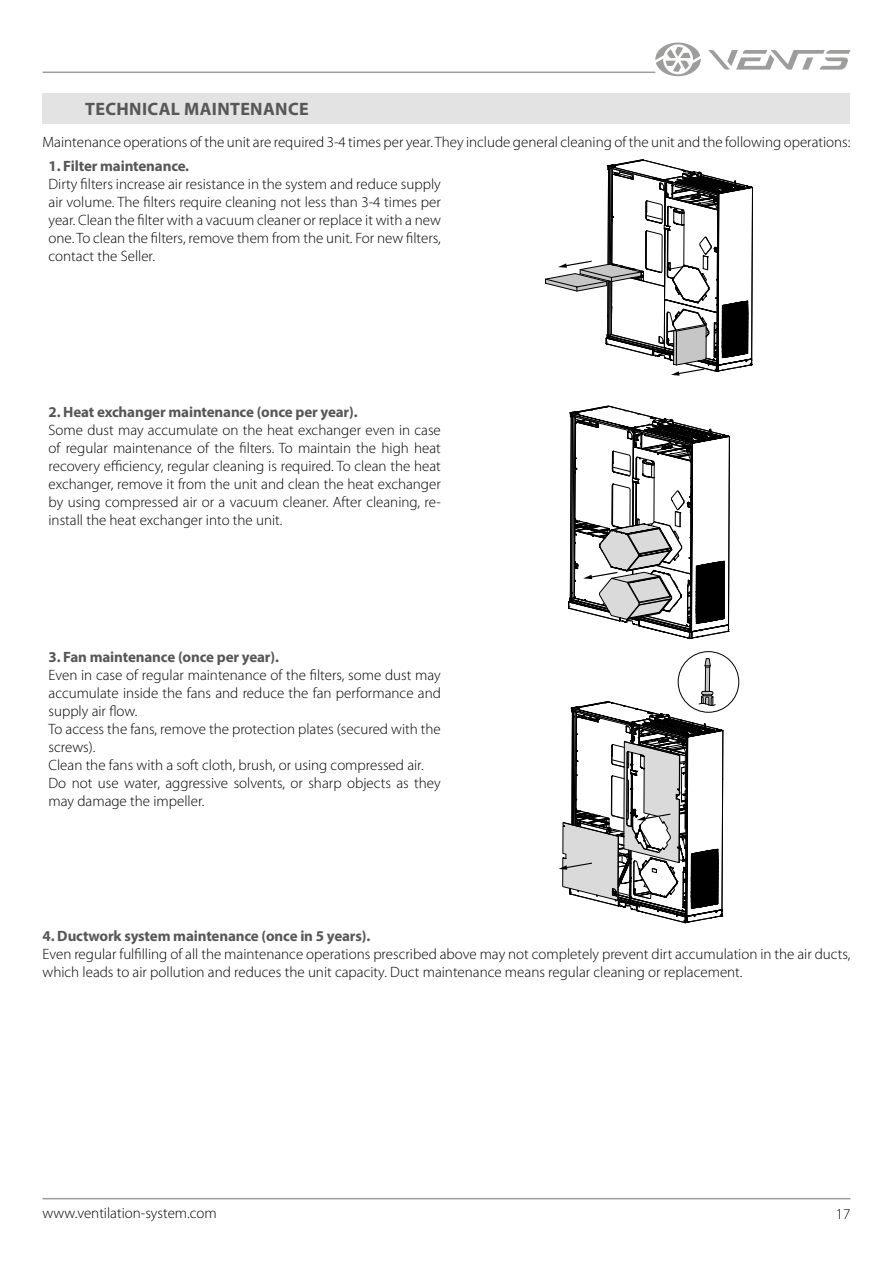
<style>
.page{position:relative;width:893px;height:1263px;background:#fff}
.page>*{position:absolute;margin:0;border:0;box-sizing:border-box;transform-origin:0 0}
.t1{font:700 18px "Myriad Pro";letter-spacing:.02em;color:#575756}
.t2{font:300 15px/18px "Myriad Pro";color:#000;text-align:justify}
.t3{font:700 15px "Myriad Pro";letter-spacing:-.01em;color:#575756}
</style>
<div class="page">
<hr style="left:43px;top:1198px;width:807px;height:1px;background:#9d9d9c">
<hr style="left:43px;top:72px;width:612px;height:1px;background:#9d9d9c">
<div style="left:43px;top:93px;width:807px;height:31px;background:#e3e3e3"></div>
<svg style="left:545px;top:43px;width:305px;height:881px"></svg>
<div style="left:678px;top:651px;width:61px;height:61px;border:1px solid #000;border-radius:50%"></div>
<p class="t1" style="left:85px;top:97px;width:225px">TECHNICAL MAINTENANCE</p>
<p class="t2" style="left:43px;top:134px;width:809px">Maintenance operations of the unit are required 3-4 times per year. They include general cleaning of the unit and the following operations:</p>
<p class="t3" style="left:49px;top:156px;width:142px">1. Filter maintenance.</p>
<p class="t2" style="left:49px;top:175px;width:394px">Dirty filters increase air resistance in the system and reduce supply air volume. The filters require cleaning not less than 3-4 times per year. Clean the filter with a vacuum cleaner or replace it with a new one. To clean the filters, remove them from the unit. For new filters, contact the Seller.</p>
<p class="t3" style="left:49px;top:402px;width:311px">2. Heat exchanger maintenance (once per year).</p>
<p class="t2" style="left:49px;top:421px;width:394px">Some dust may accumulate on the heat exchanger even in case of regular maintenance of the filters. To maintain the high heat recovery efficiency, regular cleaning is required. To clean the heat exchanger, remove it from the unit and clean the heat exchanger by using compressed air or a vacuum cleaner. After cleaning, re&shy;install the heat exchanger into the unit.</p>
<p class="t3" style="left:49px;top:647px;width:232px">3. Fan maintenance (once per year).</p>
<p class="t2" style="left:49px;top:666px;width:394px;text-align:left">Even in case of regular maintenance of the filters, some dust may accumulate inside the fans and reduce the fan performance and supply air flow.<br>To access the fans, remove the protection plates (secured with the screws).<br>Clean the fans with a soft cloth, brush, or using compressed air.<br>Do not use water, aggressive solvents, or sharp objects as they may damage the impeller.</p>
<p class="t3" style="left:43px;top:926px;width:329px">4. Ductwork system maintenance (once in 5 years).</p>
<p class="t2" style="left:43px;top:945px;width:809px">Even regular fulfilling of all the maintenance operations prescribed above may not completely prevent dirt accumulation in the air ducts, which leads to air pollution and reduces the unit capacity. Duct maintenance means regular cleaning or replacement.</p>
<p class="t2" style="left:43px;top:1204px;width:176px">www.ventilation-system.com</p>
<p class="t2" style="left:836px;top:1205px;width:16px">17</p>
</div>
